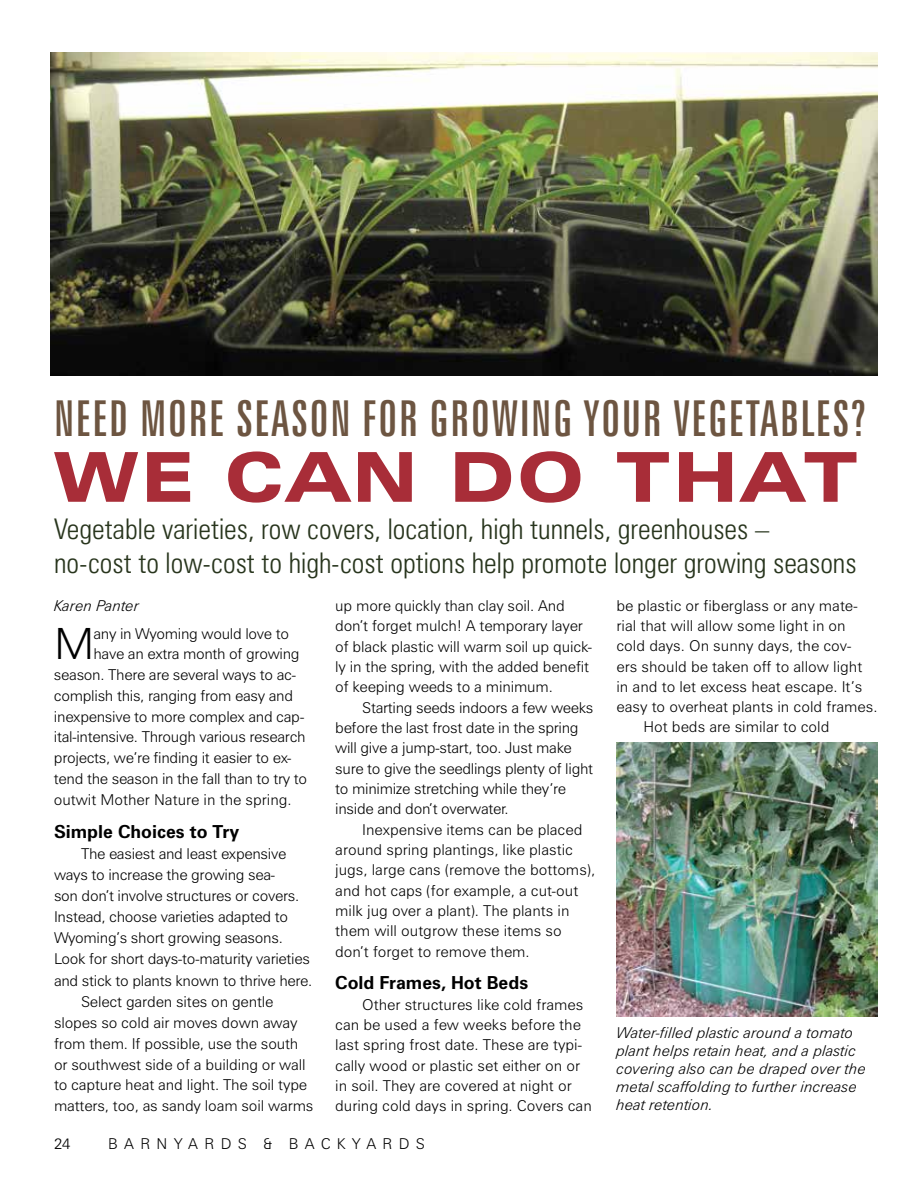
<style>
.page{position:relative;width:918px;height:1188px;background:#fff}
.page>*{position:absolute;margin:0;border:0;box-sizing:border-box;transform-origin:0 0}
.t1{font:900 expanded 69px "Zurich BT";letter-spacing:.05em;color:#a82d38}
.t2{font:extra-condensed 49.5px "Zurich BT";letter-spacing:.03em;color:#6d5541}
.t3{font:300 43.2px "Zurich BT";color:#000}
.t4{font:300 condensed 28.5px/34.2px "Zurich BT";color:#28351d}
.t5{font:700 18px "Zurich BT";color:#000}
.t6{font:300 15px/20.4px "Zurich BT";letter-spacing:-.01em;color:#000}
.t7{font:italic 300 15px/18px "Zurich BT";color:#000}
.t8{font:300 15px "Zurich BT";letter-spacing:.42em;color:#000}
</style>
<div class="page">
<img style="left:50px;top:53px;width:828px;height:323px">
<img style="left:616px;top:743px;width:262px;height:274px">
<h2 class="t2" style="left:54px;top:390px;width:815px">NEED MORE SEASON FOR GROWING YOUR VEGETABLES?</h2>
<h1 class="t1" style="left:54px;top:437px;width:805px">WE CAN DO THAT</h1>
<h3 class="t4" style="left:54px;top:511px;width:804px">Vegetable varieties, row covers, location, high tunnels, greenhouses –<br>no-cost to low-cost to high-cost options help promote longer growing seasons</h3>
<p class="t7" style="left:54px;top:596px;width:87px">Karen Panter</p>
<h3 class="t3" style="left:54px;top:617px;width:42px">M</h3>
<p class="t6" style="left:93px;top:623px;width:197px">any in Wyoming would love to</p>
<p class="t6" style="left:93px;top:643px;width:208px">have an extra month of growing</p>
<p class="t6" style="left:54px;top:664px;width:243px">season. There are several ways to ac-</p>
<p class="t6" style="left:54px;top:685px;width:241px">complish this, ranging from easy and</p>
<p class="t6" style="left:54px;top:706px;width:252px">inexpensive to more complex and cap-</p>
<p class="t6" style="left:54px;top:727px;width:253px">ital-intensive. Through various research</p>
<p class="t6" style="left:54px;top:748px;width:239px">projects, we’re finding it easier to ex-</p>
<p class="t6" style="left:54px;top:769px;width:255px">tend the season in the fall than to try to</p>
<p class="t6" style="left:54px;top:790px;width:239px">outwit Mother Nature in the spring.</p>
<p class="t5" style="left:54px;top:821px;width:187px">Simple Choices to Try</p>
<p class="t6" style="left:54px;top:843px;width:260px;line-height:21.1px;text-indent:27px">The easiest and least expensive ways to increase the growing sea-<br>son don’t involve structures or covers.<br>Instead, choose varieties adapted to Wyoming’s short growing seasons.<br>Look for short days-to-maturity varieties and stick to plants known to thrive here.</p>
<p class="t6" style="left:54px;top:991px;width:261px;line-height:20.9px;text-indent:27px">Select garden sites on gentle slopes so cold air moves down away from them. If possible, use the south or southwest side of a building or wall to capture heat and light. The soil type matters, too, as sandy loam soil warms</p>
<p class="t6" style="left:335px;top:595px;width:258px">up more quickly than clay soil. And don’t forget mulch! A temporary layer of black plastic will warm soil up quick&shy;ly in the spring, with the added benefit of keeping weeds to a minimum.</p>
<p class="t6" style="left:335px;top:697px;width:260px;text-indent:27px">Starting seeds indoors a few weeks before the last frost date in the spring will give a jump-start, too. Just make sure to give the seedlings plenty of light to minimize stretching while they’re inside and don’t overwater.</p>
<p class="t6" style="left:335px;top:819px;width:261px;text-indent:27px">Inexpensive items can be placed around spring plantings, like plastic jugs, large cans (remove the bottoms), and hot caps (for example, a cut-out milk jug over a plant). The plants in them will outgrow these items so don’t forget to remove them.</p>
<p class="t5" style="left:335px;top:972px;width:195px">Cold Frames, Hot Beds</p>
<p class="t6" style="left:335px;top:994px;width:258px;text-indent:27px">Other structures like cold frames can be used a few weeks before the last spring frost date. These are typi&shy;cally wood or plastic set either on or in soil. They are covered at night or during cold days in spring. Covers can</p>
<p class="t6" style="left:54px;top:1134px;width:18px">24</p>
<p class="t8" style="left:108px;top:1135px;width:318px">BARNYARDS &amp; BACKYARDS</p>
<p class="t6" style="left:616px;top:595px;width:243px">be plastic or fiberglass or any mate-</p>
<p class="t6" style="left:616px;top:615px;width:231px">rial that will allow some light in on</p>
<p class="t6" style="left:616px;top:636px;width:236px">cold days. On sunny days, the cov-</p>
<p class="t6" style="left:616px;top:656px;width:247px">ers should be taken off to allow light</p>
<p class="t6" style="left:616px;top:676px;width:247px">in and to let excess heat escape. It’s</p>
<p class="t6" style="left:616px;top:696px;width:263px">easy to overheat plants in cold frames.</p>
<p class="t6" style="left:644px;top:717px;width:187px">Hot beds are similar to cold</p>
<p class="t7" style="left:616px;top:1024px;width:251px">Water-filled plastic around a tomato plant helps retain heat, and a plastic covering also can be draped over the metal scaffolding to further increase heat retention.</p>
</div>
